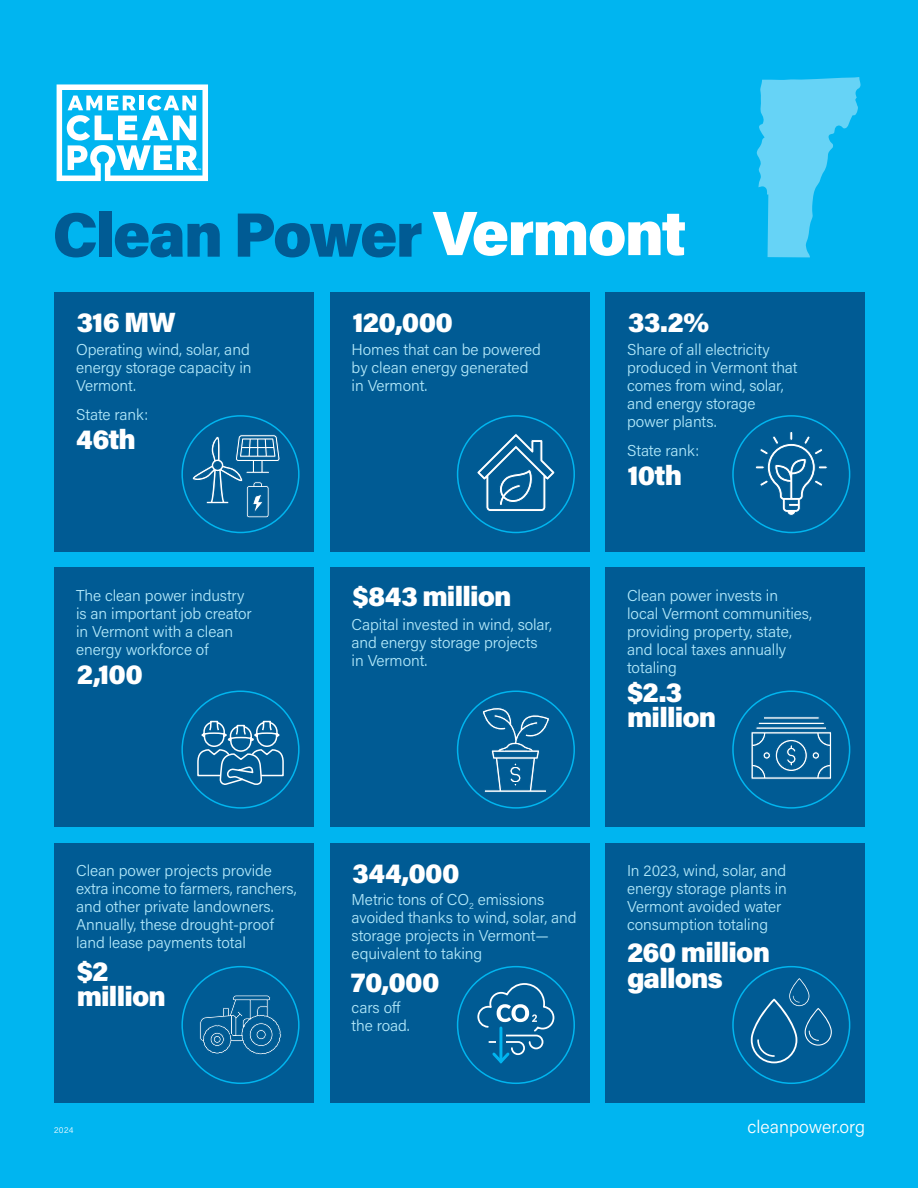
<style>
.page{position:relative;width:918px;height:1188px;background:#00b5f0}
.page>*{position:absolute;margin:0;border:0;box-sizing:border-box;transform-origin:0 0}
.t1{font:900 62.55px "Acumin Pro";letter-spacing:-.03em;color:#005b94}
.t2{font:900 27.9px/25.5px "Acumin Pro";letter-spacing:-.03em;color:#fff}
.t3{font:300 18px "Acumin Pro";color:#fff}
.t4{font:300 15.75px/18px "Acumin Pro";letter-spacing:-.005em;color:#b3e9fa}
.t5{font:300 8.25px "Acumin Pro";color:#fff}
.t6{font:700 2.4px "Myriad Pro";color:#fff}
.s1{color:#fff}
</style>
<div class="page">
<svg style="left:57px;top:84px;width:151px;height:97px"></svg>
<div style="left:55px;top:568px;width:259px;height:259px;background:#005b94"></div>
<div style="left:330px;top:568px;width:260px;height:259px;background:#005b94"></div>
<div style="left:605px;top:568px;width:260px;height:259px;background:#005b94"></div>
<div style="left:55px;top:292px;width:259px;height:260px;background:#005b94"></div>
<div style="left:330px;top:292px;width:260px;height:260px;background:#005b94"></div>
<div style="left:605px;top:292px;width:260px;height:260px;background:#005b94"></div>
<div style="left:55px;top:843px;width:259px;height:260px;background:#005b94"></div>
<div style="left:330px;top:843px;width:260px;height:260px;background:#005b94"></div>
<div style="left:605px;top:843px;width:260px;height:260px;background:#005b94"></div>
<div style="left:181px;top:415px;width:119px;height:118px;border:2px solid #00b5ef;border-radius:50%"></div>
<div style="left:457px;top:415px;width:118px;height:118px;border:2px solid #00b5ef;border-radius:50%"></div>
<div style="left:732px;top:415px;width:118px;height:118px;border:2px solid #00b5ef;border-radius:50%"></div>
<div style="left:181px;top:691px;width:119px;height:118px;border:2px solid #00b5ef;border-radius:50%"></div>
<div style="left:457px;top:691px;width:118px;height:118px;border:2px solid #00b5ef;border-radius:50%"></div>
<div style="left:732px;top:691px;width:118px;height:118px;border:2px solid #00b5ef;border-radius:50%"></div>
<div style="left:181px;top:966px;width:119px;height:118px;border:2px solid #00b5ef;border-radius:50%"></div>
<div style="left:457px;top:966px;width:118px;height:118px;border:2px solid #00b5ef;border-radius:50%"></div>
<div style="left:732px;top:966px;width:118px;height:118px;border:2px solid #00b5ef;border-radius:50%"></div>
<svg style="left:751px;top:978px;width:81px;height:85px"></svg>
<svg style="left:482px;top:707px;width:68px;height:86px"></svg>
<svg style="left:755px;top:432px;width:73px;height:84px"></svg>
<svg style="left:197px;top:720px;width:87px;height:65px"></svg>
<svg style="left:476px;top:433px;width:80px;height:85px"></svg>
<svg style="left:751px;top:716px;width:81px;height:64px"></svg>
<svg style="left:200px;top:995px;width:81px;height:60px"></svg>
<svg style="left:477px;top:982px;width:78px;height:82px"></svg>
<svg style="left:192px;top:432px;width:88px;height:86px"></svg>
<svg style="left:756px;top:77px;width:105px;height:180px"></svg>
<p class="t6" style="left:198px;top:168px;width:5px">TM</p>
<h1 class="t1" style="left:52px;top:190px;width:636px">Clean Power <span class="s1">Vermont</span></h1>
<h2 class="t2" style="left:77px;top:308px;width:101px">316 MW</h2>
<h2 class="t2" style="left:352px;top:308px;width:102px">120,000</h2>
<h2 class="t2" style="left:628px;top:308px;width:83px">33.2%</h2>
<p class="t4" style="left:76px;top:339px;width:177px;text-align:justify">Operating wind, solar, and energy storage capacity in Vermont.</p>
<p class="t4" style="left:76px;top:405px;width:74px">State rank:</p>
<h2 class="t2" style="left:76px;top:425px;width:62px">46th</h2>
<p class="t4" style="left:76px;top:586px;width:177px">The clean power industry is an important job creator in Vermont with a clean energy workforce of</p>
<h2 class="t2" style="left:77px;top:660px;width:68px">2,100</h2>
<p class="t4" style="left:76px;top:861px;width:222px">Clean power projects provide extra income to farmers, ranchers, and other private landowners.<br>Annually, these drought-proof land lease payments total</p>
<h2 class="t2" style="left:77px;top:957px;width:91px">$2 million</h2>
<p class="t4" style="left:352px;top:339px;width:191px">Homes that can be powered by clean energy generated in Vermont.</p>
<p class="t4" style="left:627px;top:339px;width:172px">Share of all electricity produced in Vermont that comes from wind, solar, and energy storage power plants.</p>
<p class="t4" style="left:627px;top:441px;width:74px">State rank:</p>
<h2 class="t2" style="left:352px;top:582px;width:161px">$843 million</h2>
<p class="t4" style="left:352px;top:615px;width:202px">Capital invested in wind, solar, and energy storage projects in Vermont.</p>
<h2 class="t2" style="left:627px;top:461px;width:56px">10th</h2>
<p class="t4" style="left:627px;top:586px;width:187px">Clean power invests in local Vermont communities, providing property, state, and local taxes annually totaling</p>
<h2 class="t2" style="left:627px;top:678px;width:91px">$2.3 million</h2>
<h2 class="t2" style="left:352px;top:859px;width:109px">344,000</h2>
<p class="t4" style="left:352px;top:890px;width:227px">Metric tons of CO<sub>2</sub> emissions avoided thanks to wind, solar, and storage projects in Vermont— equivalent to taking</p>
<p class="t4" style="left:352px;top:998px;width:60px">cars off the road.</p>
<h2 class="t2" style="left:351px;top:968px;width:90px">70,000</h2>
<p class="t4" style="left:627px;top:861px;width:161px">In 2023, wind, solar, and energy storage plants in<br>Vermont avoided water consumption totaling</p>
<h2 class="t2" style="left:627px;top:938px;width:145px">260 million gallons</h2>
<p class="t5" style="left:54px;top:1125px;width:21px">2024</p>
<p class="t3" style="left:748px;top:1115px;width:119px">cleanpower.org</p>
</div>
